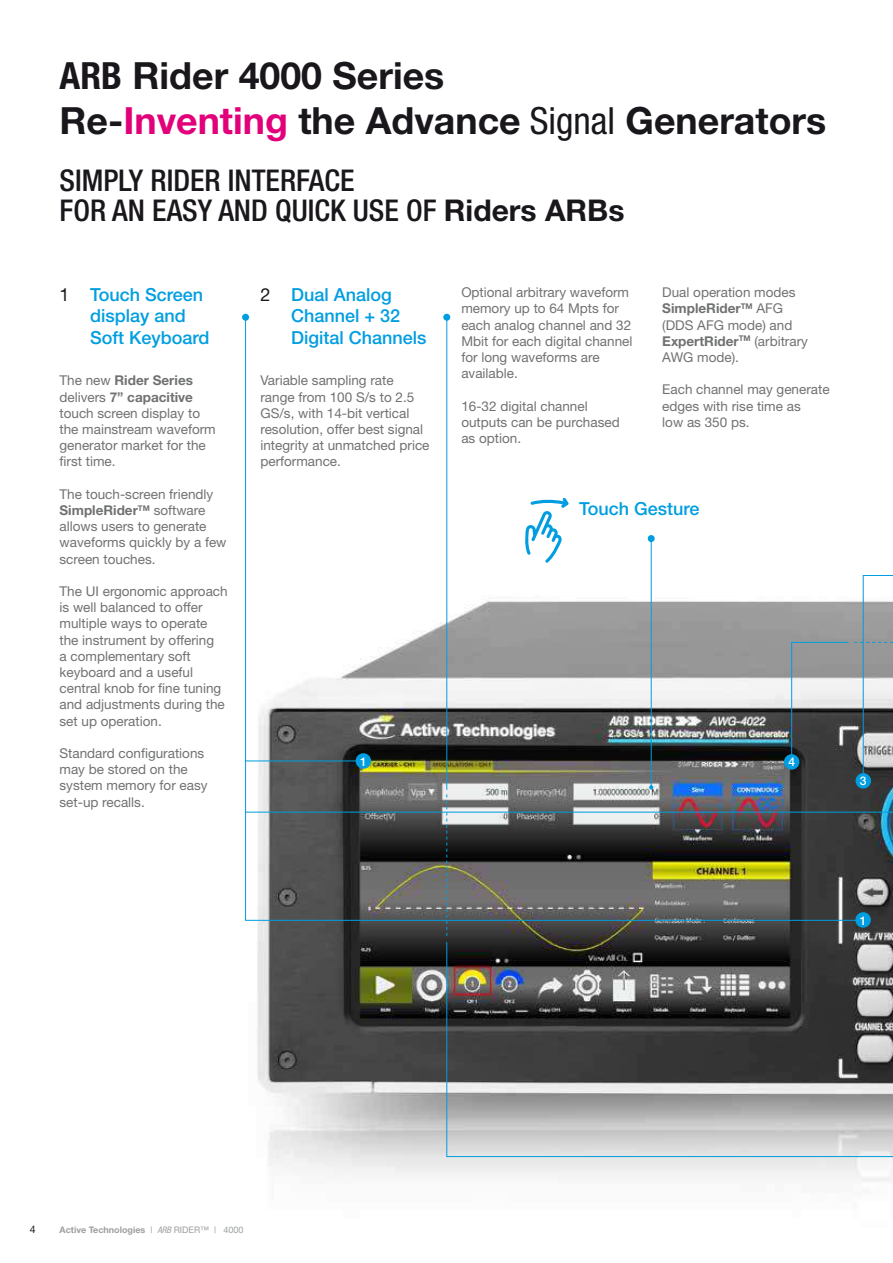
<style>
.page{position:relative;width:893px;height:1263px;background:#fff}
.page>*{position:absolute;margin:0;border:0;box-sizing:border-box;transform-origin:0 0}
.t1{font:700 37.5px/45px "Helvetica Neue";color:#1a171c}
.t2{font:500 condensed 30px/30px "Helvetica Neue";color:#1a171c}
.t3{font:500 18px/21.6px "Helvetica Neue";color:#009ee0}
.t4{font:18px "Helvetica Neue";color:#1a171c}
.t5{font:13.5px/16.2px "Helvetica Neue";color:#707172}
.t6{font:500 12px "Helvetica Neue";color:#fff}
.t7{font:10.5px "Helvetica Neue";color:#1a171c}
.t8{font:700 9px "Helvetica Neue";color:#9c9e9f}
.s1{font-stretch:condensed}
.s2{color:#e2007a}
.s3{font-weight:400;font-stretch:condensed}
.s4{font-weight:700;font-stretch:normal}
.s5{font-weight:400;color:#1a171c}
.s6{font-weight:700}
.s7{font-weight:400}
.s8{font-weight:400;font-style:italic;font-stretch:condensed}
</style>
<div class="page">
<img style="left:257px;top:553px;width:636px;height:629px">
<svg style="left:523px;top:498px;width:46px;height:65px"></svg>
<svg style="left:245px;top:317px;width:115px;height:258px"></svg>
<svg style="left:446px;top:1006px;width:447px;height:151px;background:#7d7e7e"></svg>
<div style="left:242px;top:314px;width:7px;height:7px;background:#009ee0;border-radius:50%"></div>
<div style="left:443px;top:314px;width:7px;height:7px;background:#009ee0;border-radius:50%"></div>
<hr style="left:651px;top:541px;width:1px;height:246px;background:#009ee0">
<hr style="left:446px;top:317px;width:1px;height:473px;background:#009ee0">
<div style="left:648px;top:535px;width:7px;height:7px;background:#009ee0;border-radius:50%"></div>
<svg style="left:245px;top:575px;width:648px;height:431px"></svg>
<h1 class="t1" style="left:60px;top:52px;width:768px"><span class="s1">ARB</span> Rider 4000 Series<br>Re-<span class="s2">Inventing</span> the Advance <span class="s3">Signal</span> Generators</h1>
<h2 class="t2" style="left:60px;top:165px;width:566px">SIMPLY RIDER INTERFACE<br>FOR AN EASY AND QUICK USE OF <span class="s4">Riders ARBs</span></h2>
<h3 class="t3" style="left:90px;top:283px;width:121px;text-indent:-31px"><span class="s5">1</span> Touch Screen display and<br>Soft Keyboard</h3>
<h3 class="t3" style="left:291px;top:283px;width:137px">Dual Analog<br>Channel + 32<br>Digital Channels</h3>
<h3 class="t4" style="left:260px;top:284px;width:12px">2</h3>
<p class="t5" style="left:60px;top:372px;width:158px">The new <span class="s6">Rider Series </span>delivers <span class="s6">7” capacitive </span>touch screen display to the mainstream waveform generator market for the first time.</p>
<p class="t5" style="left:60px;top:486px;width:168px">The touch-screen friendly<br><span class="s6">SimpleRider</span><sup>TM</sup> software allows users to generate waveforms quickly by a few screen touches.</p>
<p class="t5" style="left:60px;top:583px;width:170px">The UI ergonomic approach is well balanced to offer multiple ways to operate the instrument by offering<br>a complementary soft keyboard and a useful central knob for fine tuning and adjustments during the set up operation.</p>
<p class="t5" style="left:60px;top:745px;width:150px">Standard configurations may be stored on the system memory for easy set-up recalls.</p>
<p class="t5" style="left:260px;top:372px;width:171px">Variable sampling rate range from 100 S/s to 2.5<br>GS/s, with 14-bit vertical resolution, offer best signal integrity at unmatched price performance.</p>
<p class="t6" style="left:360px;top:754px;width:8px">1</p>
<p class="t5" style="left:461px;top:284px;width:173px">Optional arbitrary waveform memory up to 64 Mpts for each analog channel and 32<br>Mbit for each digital channel for long waveforms are available.</p>
<p class="t5" style="left:461px;top:397px;width:160px">16-32 digital channel outputs can be purchased as option.</p>
<p class="t5" style="left:662px;top:284px;width:147px">Dual operation modes<br><span class="s6">SimpleRider</span><sup>TM</sup> AFG (DDS AFG mode) and<br><span class="s6">ExpertRider</span><sup>TM</sup> (arbitrary<br>AWG mode).</p>
<p class="t5" style="left:662px;top:381px;width:169px">Each channel may generate edges with rise time as<br>low as 350 ps.</p>
<h3 class="t3" style="left:579px;top:497px;width:122px">Touch Gesture</h3>
<p class="t6" style="left:788px;top:755px;width:8px">4</p>
<p class="t6" style="left:860px;top:774px;width:8px">3</p>
<p class="t6" style="left:860px;top:913px;width:8px">1</p>
<p class="t7" style="left:30px;top:1223px;width:7px">4</p>
<p class="t8" style="left:60px;top:1224px;width:186px">Active Technologies <span class="s7">|</span> <span class="s8">ARB</span> <span class="s7">RIDER™ | 4000</span></p>
</div>
